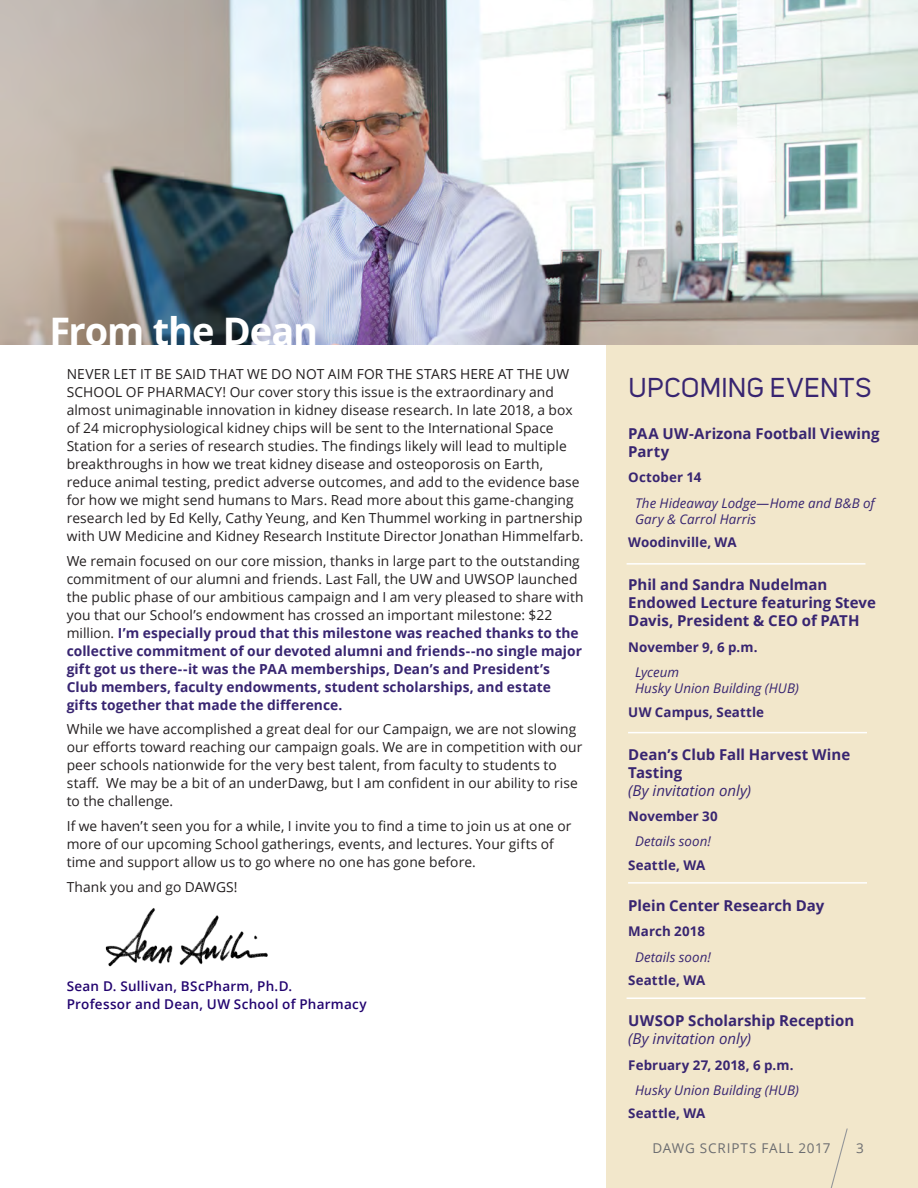
<style>
.page{position:relative;width:918px;height:1188px;background:#fff}
.page>*{position:absolute;margin:0;border:0;box-sizing:border-box;transform-origin:0 0}
.t1{font:700 37.95px "Open Sans";letter-spacing:-.03em;color:#fff}
.t2{font:27px "Uni Sans";letter-spacing:.02em;color:#382571}
.body-purple{font:700 15px/18px "Open Sans";color:#382571}
.body{font:13.8px/18px "Open Sans";letter-spacing:.005em;color:#231f20}
.body-2{font:700 13.8px/18px "Open Sans";letter-spacing:.005em;color:#382571}
.body-purple-2{font:600 13.5px/17.9px "Open Sans";letter-spacing:.02em;color:#22036f}
.body-3{font:13.5px "Open Sans";letter-spacing:.06em;color:#6c6d70}
.body-4{font:700 13.35px "Open Sans";letter-spacing:.005em;color:#382571}
.body-5{font:italic 13.35px/16.5px "Open Sans";letter-spacing:.005em;color:#382571}
.s1{font-weight:400;color:#231f20}
.s2{font-weight:400;font-style:italic}
</style>
<div class="page">
<div style="left:606px;top:0;width:312px;height:1188px;background:#f2e7cb"></div>
<img style="left:0;top:0;width:918px;height:345px">
<hr style="left:627px;top:563px;width:239px;height:2px;background:#fff">
<hr style="left:628px;top:732px;width:239px;height:1px;background:#fff">
<hr style="left:628px;top:882px;width:239px;height:2px;background:#fff">
<img style="left:105px;top:908px;width:163px;height:59px">
<hr style="left:627px;top:998px;width:239px;height:1px;background:#fff">
<svg style="left:830px;top:1128px;width:18px;height:60px"></svg>
<p class="t1" style="left:50px;top:304px;width:270px">From the Dean</p>
<p class="body" style="left:67px;top:364px;width:518px">NEVER LET IT BE SAID THAT WE DO NOT AIM FOR THE STARS HERE AT THE UW SCHOOL OF PHARMACY! Our cover story this issue is the extraordinary and almost unimaginable innovation in kidney disease research. In late 2018, a box of 24 microphysiological kidney chips will be sent to the International Space Station for a series of research studies. The findings likely will lead to multiple breakthroughs in how we treat kidney disease and osteoporosis on Earth, reduce animal testing, predict adverse outcomes, and add to the evidence base for how we might send humans to Mars. Read more about this game-changing research led by Ed Kelly, Cathy Yeung, and Ken Thummel working in partnership with UW Medicine and Kidney Research Institute Director Jonathan Himmelfarb.</p>
<p class="body-2" style="left:67px;top:551px;width:519px"><span class="s1">We remain focused on our core mission, thanks in large part to the outstanding commitment of our alumni and friends. Last Fall, the UW and UWSOP launched the public phase of our ambitious campaign and I am very pleased to share with you that our School’s endowment has crossed an important milestone: $22 million.</span> I’m especially proud that this milestone was reached thanks to the collective commitment of our devoted alumni and friends--no single major gift got us there--it was the PAA memberships, Dean’s and President’s Club members, faculty endowments, student scholarships, and estate gifts together that made the difference.</p>
<p class="body" style="left:67px;top:720px;width:517px">While we have accomplished a great deal for our Campaign, we are not slowing our efforts toward reaching our campaign goals. We are in competition with our peer schools nationwide for the very best talent, from faculty to students to staff. We may be a bit of an underDawg, but I am confident in our ability to rise to the challenge.</p>
<p class="body" style="left:67px;top:817px;width:506px">If we haven’t seen you for a while, I invite you to find a time to join us at one or more of our upcoming School gatherings, events, and lectures. Your gifts of time and support allow us to go where no one has gone before.</p>
<p class="body" style="left:67px;top:878px;width:172px">Thank you and go DAWGS!</p>
<p class="body-purple-2" style="left:67px;top:977px;width:302px">Sean D. Sullivan, BScPharm, Ph.D.<br>Professor and Dean, UW School of Pharmacy</p>
<p class="t2" style="left:629px;top:372px;width:244px">UPCOMING EVENTS</p>
<p class="body-purple" style="left:628px;top:424px;width:253px">PAA UW-Arizona Football Viewing<br>Party</p>
<p class="body-4" style="left:628px;top:468px;width:75px">October 14</p>
<p class="body-5" style="left:635px;top:494px;width:241px">The Hideaway Lodge—Home and B&amp;B of<br>Gary &amp; Carrol Harris</p>
<p class="body-4" style="left:628px;top:533px;width:110px">Woodinville, WA</p>
<p class="body-purple" style="left:628px;top:575px;width:249px">Phil and Sandra Nudelman<br>Endowed Lecture featuring Steve<br>Davis, President &amp; CEO of PATH</p>
<p class="body-4" style="left:628px;top:637px;width:131px">November 9, 6 p.m.</p>
<p class="body-5" style="left:635px;top:664px;width:165px">Lyceum<br>Husky Union Building (HUB)</p>
<p class="body-4" style="left:628px;top:703px;width:137px">UW Campus, Seattle</p>
<p class="body-purple" style="left:628px;top:745px;width:223px">Dean’s Club Fall Harvest Wine<br>Tasting<br><span class="s2">(By invitation only)</span></p>
<p class="body-4" style="left:628px;top:807px;width:91px">November 30</p>
<p class="body-5" style="left:635px;top:833px;width:77px">Details soon!</p>
<p class="body-4" style="left:628px;top:855px;width:79px">Seattle, WA</p>
<p class="body-purple" style="left:628px;top:896px;width:198px">Plein Center Research Day</p>
<p class="body-4" style="left:628px;top:922px;width:78px">March 2018</p>
<p class="body-5" style="left:635px;top:948px;width:77px">Details soon!</p>
<p class="body-4" style="left:628px;top:971px;width:79px">Seattle, WA</p>
<p class="body-purple" style="left:628px;top:1012px;width:228px">UWSOP Scholarship Reception <span class="s2">(By invitation only)</span></p>
<p class="body-4" style="left:628px;top:1055px;width:167px">February 27, 2018, 6 p.m.</p>
<p class="body-5" style="left:635px;top:1082px;width:165px">Husky Union Building (HUB)</p>
<p class="body-4" style="left:628px;top:1104px;width:79px">Seattle, WA</p>
<p class="body-3" style="left:652px;top:1139px;width:180px">DAWG SCRIPTS FALL 2017</p>
<p class="body-3" style="left:856px;top:1139px;width:9px">3</p>
</div>
